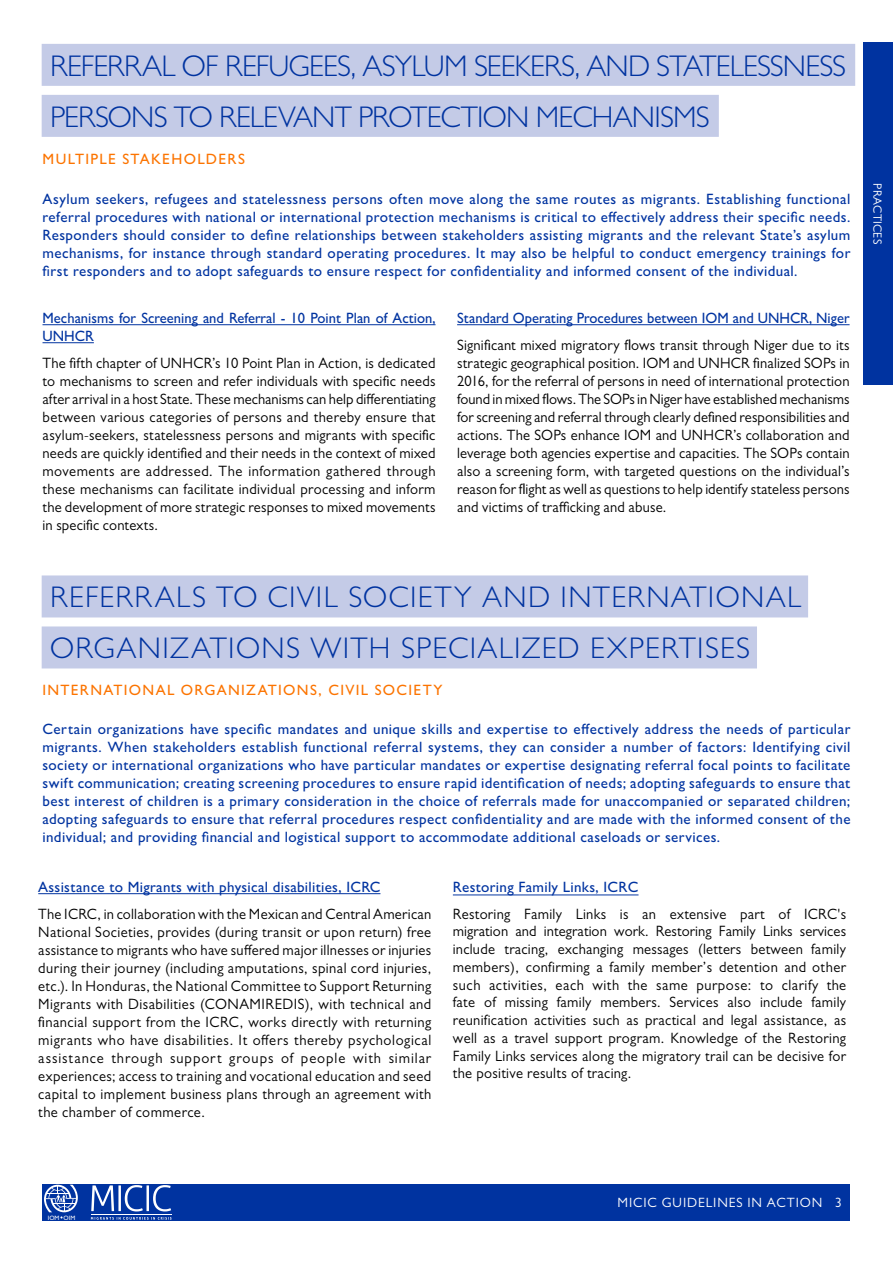
<style>
.page{position:relative;width:893px;height:1263px;background:#fff}
.page>*{position:absolute;margin:0;border:0;box-sizing:border-box;transform-origin:0 0}
.t1{font:300 30px/51px "Gill Sans MT Pro";letter-spacing:-.02em;color:#0033a0}
.t2{font:300 30px/51px "Gill Sans MT Pro";letter-spacing:.045em;color:#0033a0}
.t3{font:15px/18px "Gill Sans MT Pro";letter-spacing:.02em;color:#000;text-align:justify}
.t4{font:500 15px/18px "Gill Sans MT Pro";letter-spacing:.02em;color:#0033a0;text-align:justify}
.t5{font:500 15px "Gill Sans MT Pro";letter-spacing:.09em;color:#fc7400}
.t6{font:500 15px "Gill Sans MT Pro";color:#0033a0}
.t7{font:13.5px "Gill Sans MT Pro";letter-spacing:.07em;color:#fff}
.t8{font:12px "Gill Sans Nova";letter-spacing:.02em;color:#fff}
.t9{font:6.3px "Gill Sans";color:#fff}
</style>
<div class="page">
<hr style="left:43px;top:324px;width:393px;height:1px;background:#0033a0">
<hr style="left:43px;top:342px;width:51px;height:1px;background:#0033a0">
<hr style="left:457px;top:324px;width:393px;height:1px;background:#0033a0">
<div style="left:43px;top:1184px;width:807px;height:36px;background:#0033a0"></div>
<div style="left:42px;top:575px;width:766px;height:42px;background:#c4cbe7"></div>
<div style="left:42px;top:626px;width:715px;height:42px;background:#c4cbe7"></div>
<div style="left:864px;top:43px;width:29px;height:342px;background:#0033a0"></div>
<div style="left:42px;top:44px;width:813px;height:42px;background:#c4cbe7"></div>
<div style="left:42px;top:95px;width:677px;height:42px;background:#c4cbe7"></div>
<hr style="left:38px;top:893px;width:342px;height:1px;background:#0033a0">
<hr style="left:453px;top:894px;width:185px;height:1px;background:#0033a0">
<svg style="left:44px;top:1185px;width:34px;height:33px"></svg>
<svg style="left:91px;top:1185px;width:80px;height:26px"></svg>
<svg style="left:91px;top:1217px;width:80px;height:3px"></svg>
<hr style="left:91px;top:1214px;width:80px;height:1px;background:#fff">
<h1 class="t1" style="left:50px;top:40px;width:797px">REFERRAL OF REFUGEES, ASYLUM SEEKERS, AND STATELESSNESS<br>PERSONS TO RELEVANT PROTECTION MECHANISMS</h1>
<p class="t5" style="left:43px;top:150px;width:204px">MULTIPLE STAKEHOLDERS</p>
<p class="t4" style="left:43px;top:189px;width:809px">Asylum seekers, refugees and statelessness persons often move along the same routes as migrants. Establishing functional referral procedures with national or international protection mechanisms is critical to effectively address their specific needs.<br>Responders should consider to define relationships between stakeholders assisting migrants and the relevant State’s asylum mechanisms, for instance through standard operating procedures. It may also be helpful to conduct emergency trainings for first responders and to adopt safeguards to ensure respect for confidentiality and informed consent of the individual.</p>
<p class="t4" style="left:43px;top:309px;width:395px">Mechanisms for Screening and Referral - 10 Point Plan of Action,<br>UNHCR</p>
<p class="t3" style="left:43px;top:354px;width:395px">The fifth chapter of UNHCR’s 10 Point Plan in Action, is dedicated to mechanisms to screen and refer individuals with specific needs after arrival in a host State. These mechanisms can help differentiating between various categories of persons and thereby ensure that asylum-seekers, statelessness persons and migrants with specific needs are quickly identified and their needs in the context of mixed movements are addressed. The information gathered through these mechanisms can facilitate individual processing and inform the development of more strategic responses to mixed movements in specific contexts.</p>
<p class="t6" style="left:457px;top:309px;width:394px">Standard Operating Procedures between IOM and UNHCR, Niger</p>
<p class="t3" style="left:457px;top:336px;width:394px">Significant mixed migratory flows transit through Niger due to its strategic geographical position. IOM and UNHCR finalized SOPs in 2016, for the referral of persons in need of international protection found in mixed flows. The SOPs in Niger have established mechanisms for screening and referral through clearly defined responsibilities and actions. The SOPs enhance IOM and UNHCR’s collaboration and leverage both agencies expertise and capacities. The SOPs contain also a screening form, with targeted questions on the individual’s reason for flight as well as questions to help identify stateless persons and victims of trafficking and abuse.</p>
<h1 class="t2" style="left:50px;top:571px;width:752px">REFERRALS TO CIVIL SOCIETY AND INTERNATIONAL<br>ORGANIZATIONS WITH SPECIALIZED EXPERTISES</h1>
<p class="t5" style="left:43px;top:681px;width:402px">INTERNATIONAL ORGANIZATIONS, CIVIL SOCIETY</p>
<p class="t4" style="left:43px;top:720px;width:809px">Certain organizations have specific mandates and unique skills and expertise to effectively address the needs of particular migrants. When stakeholders establish functional referral systems, they can consider a number of factors: Identifying civil society or international organizations who have particular mandates or expertise designating referral focal points to facilitate swift communication; creating screening procedures to ensure rapid identification of needs; adopting safeguards to ensure that best interest of children is a primary consideration in the choice of referrals made for unaccompanied or separated children; adopting safeguards to ensure that referral procedures respect confidentiality and are made with the informed consent of the individual; and providing financial and logistical support to accommodate additional caseloads or services.</p>
<p class="t4" style="left:38px;top:878px;width:344px">Assistance to Migrants with physical disabilities, ICRC</p>
<p class="t3" style="left:38px;top:904px;width:395px">The ICRC, in collaboration with the Mexican and Central American National Societies, provides (during transit or upon return) free assistance to migrants who have suffered major illnesses or injuries during their journey (including amputations, spinal cord injuries, etc.). In Honduras, the National Committee to Support Returning Migrants with Disabilities (CONAMIREDIS), with technical and financial support from the ICRC, works directly with returning migrants who have disabilities. It offers thereby psychological assistance through support groups of people with similar experiences; access to training and vocational education and seed capital to implement business plans through an agreement with the chamber of commerce.</p>
<p class="t4" style="left:453px;top:878px;width:187px">Restoring Family Links, ICRC</p>
<p class="t3" style="left:453px;top:905px;width:395px">Restoring Family Links is an extensive part of ICRC's migration and integration work. Restoring Family Links services include tracing, exchanging messages (letters between family members), confirming a family member’s detention and other such activities, each with the same purpose: to clarify the fate of missing family members. Services also include family reunification activities such as practical and legal assistance, as well as a travel support program. Knowledge of the Restoring Family Links services along the migratory trail can be decisive for the positive results of tracing.</p>
<p class="t8" style="left:885px;top:183px;width:62px;rotate:90deg">PRACTICES</p>
<p class="t9" style="left:48px;top:1214px;width:29px">IOM OIM</p>
<p class="t7" style="left:617px;top:1194px;width:226px">MICIC GUIDELINES IN ACTION 3</p>
</div>
